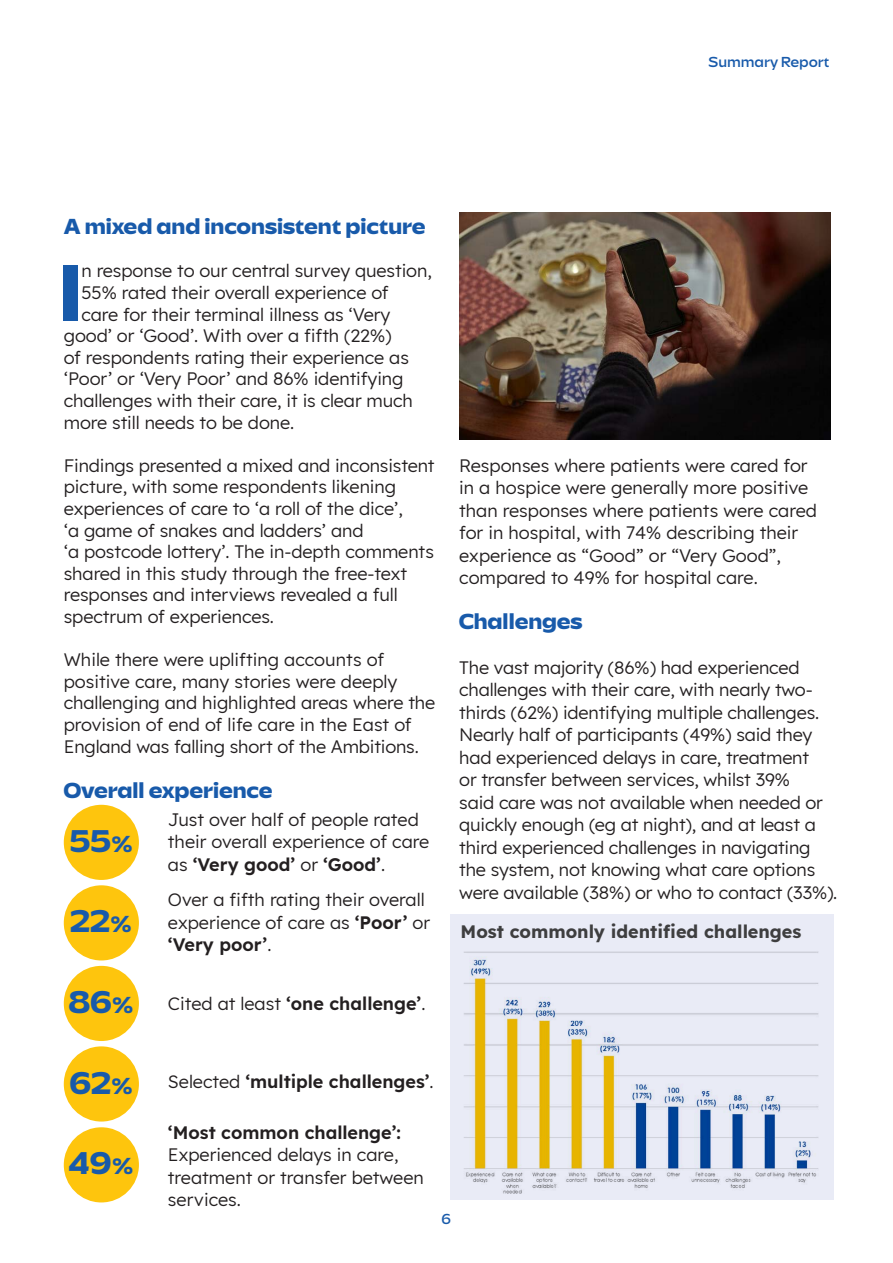
<style>
.page{position:relative;width:893px;height:1263px;background:#fff}
.page>*{position:absolute;margin:0;border:0;box-sizing:border-box;transform-origin:0 0}
.t1{font:800 expanded 82.2px "Savior Sans";color:#185aaa}
.t2{font:800 expanded 32.55px "Savior Sans";color:#185aaa}
.t3{font:800 expanded 22.5px "Savior Sans";color:#185aaa}
.t4{font:300 18px/22.5px "Lexend";letter-spacing:-.005em;color:#231f20}
.t5{font:600 18px "Lexend";color:#231f20}
.t6{font:700 18px "Lexend";color:#3e3e3f}
.t7{font:expanded 15px "Savior Sans";color:#185aaa}
.s1{font-size:23.1px}
.s2{font-weight:600}
.s3{font-weight:300}
</style>
<div class="page">
<img style="left:459px;top:213px;width:371px;height:226px">
<div style="left:450px;top:915px;width:383px;height:285px;background:#e9ebf6"></div>
<img style="left:464px;top:951px;width:355px;height:243px">
<div style="left:64px;top:805px;width:75px;height:75px;background:#fec50d;border-radius:50%"></div>
<div style="left:64px;top:1127px;width:75px;height:75px;background:#fec50d;border-radius:50%"></div>
<div style="left:64px;top:885px;width:75px;height:75px;background:#fec50d;border-radius:50%"></div>
<div style="left:64px;top:966px;width:75px;height:75px;background:#fec50d;border-radius:50%"></div>
<div style="left:64px;top:1046px;width:75px;height:75px;background:#fec50d;border-radius:50%"></div>
<p class="t7" style="left:709px;top:52px;width:122px">Summary Report</p>
<p class="t3" style="left:64px;top:213px;width:363px">A mixed and inconsistent picture</p>
<h1 class="t1" style="left:60px;top:242px;width:23px">I</h1>
<p class="t4" style="left:81px;top:259px;width:352px">n response to our central survey question,</p>
<p class="t4" style="left:81px;top:280px;width:309px">55% rated their overall experience of</p>
<p class="t4" style="left:81px;top:302px;width:310px">care for their terminal illness as ‘Very</p>
<p class="t4" style="left:64px;top:323px;width:329px">good’ or ‘Good’. With over a fifth (22%)</p>
<p class="t4" style="left:64px;top:345px;width:347px">of respondents rating their experience as</p>
<p class="t4" style="left:64px;top:367px;width:341px">‘Poor’ or ‘Very Poor’ and 86% identifying</p>
<p class="t4" style="left:64px;top:388px;width:351px">challenges with their care, it is clear much</p>
<p class="t4" style="left:64px;top:410px;width:232px">more still needs to be done.</p>
<p class="t4" style="left:64px;top:453px;width:372px;line-height:21.6px">Findings presented a mixed and inconsistent picture, with some respondents likening experiences of care to ‘a roll of the dice’,<br>‘a game of snakes and ladders’ and<br>‘a postcode lottery’. The in-depth comments shared in this study through the free-text responses and interviews revealed a full spectrum of experiences.</p>
<p class="t4" style="left:64px;top:648px;width:373px;line-height:21.6px">While there were uplifting accounts of positive care, many stories were deeply challenging and highlighted areas where the provision of end of life care in the East of England was falling short of the Ambitions.</p>
<p class="t3" style="left:64px;top:776px;width:210px">Overall experience</p>
<h2 class="t2" style="left:70px;top:821px;width:65px">55<span class="s1">%</span></h2>
<h2 class="t2" style="left:70px;top:901px;width:63px">22<span class="s1">%</span></h2>
<h2 class="t2" style="left:69px;top:982px;width:67px">86<span class="s1">%</span></h2>
<p class="t4" style="left:168px;top:807px;width:263px">Just over half of people rated their overall experience of care as <span class="s2">‘Very good’</span> or <span class="s2">‘Good’</span>.</p>
<p class="t4" style="left:168px;top:887px;width:264px">Over a fifth rating their overall experience of care as <span class="s2">‘Poor’</span> or <span class="s2">‘Very poor’</span>.</p>
<p class="t5" style="left:168px;top:990px;width:259px"><span class="s3">Cited at least</span> ‘one challenge’<span class="s3">.</span></p>
<p class="t4" style="left:459px;top:453px;width:359px">Responses where patients were cared for in a hospice were generally more positive than responses where patients were cared for in hospital, with 74% describing their experience as “Good” or “Very Good”, compared to 49% for hospital care.</p>
<p class="t3" style="left:459px;top:608px;width:125px">Challenges</p>
<p class="t4" style="left:459px;top:655px;width:380px">The vast majority (86%) had experienced challenges with their care, with nearly two&shy;thirds (62%) identifying multiple challenges.<br>Nearly half of participants (49%) said they had experienced delays in care, treatment<br>or transfer between services, whilst 39%<br>said care was not available when needed or quickly enough (eg at night), and at least a third experienced challenges in navigating the system, not knowing what care options were available (38%) or who to contact (33%).</p>
<p class="t6" style="left:460px;top:917px;width:342px">Most commonly identified challenges</p>
<h2 class="t2" style="left:69px;top:1062px;width:65px">62<span class="s1">%</span></h2>
<h2 class="t2" style="left:69px;top:1143px;width:67px">49<span class="s1">%</span></h2>
<p class="t5" style="left:168px;top:1067px;width:267px"><span class="s3">Selected</span> ‘multiple challenges’<span class="s3">.</span></p>
<p class="t5" style="left:168px;top:1118px;width:235px">‘Most common challenge’:</p>
<p class="t4" style="left:168px;top:1142px;width:257px">Experienced delays in care, treatment or transfer between services.</p>
<p class="t7" style="left:442px;top:1210px;width:11px">6</p>
</div>
